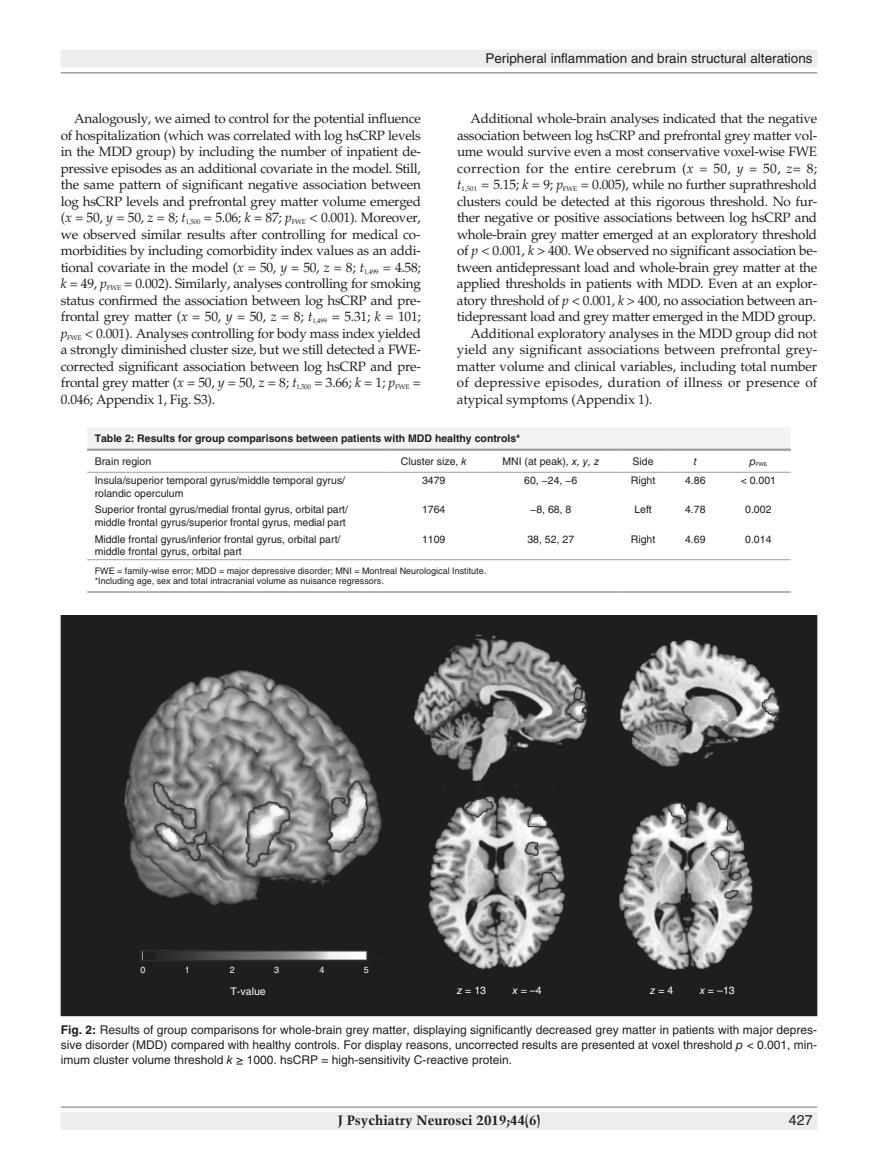
<style>
.page{position:relative;width:878px;height:1175px;background:#fff}
.page>*{position:absolute;margin:0;border:0;box-sizing:border-box;transform-origin:0 0}
.t1{font:14.25px "Helvetica LT Std";color:#1d1e1f}
.t2{font:13.5px/16.5px "Palatino LT Std";letter-spacing:-.02em;color:#1d1e1f;text-align:justify}
.t3{font:13.5px "Palatino LT Std";letter-spacing:.005em;color:#1d1e1f}
.t4{font:13.5px "Helvetica LT Std Roman 4";color:#1d1e1f}
.t5{font:13.5px "Palatino LT Std";letter-spacing:.015em;color:#1d1e1f}
.t6{font:13.5px "Palatino LT Std";letter-spacing:.025em;color:#1d1e1f}
.t7{font:700 13.5px "Trump Mediaeval LT Std";color:#1d1e1f}
.t8{font:12px/15px "Helvetica LT Std";color:#1d1e1f;text-align:justify}
.t9{font:10.5px/12.6px "Helvetica LT Std";color:#1d1e1f}
.t10{font:700 10.5px "Helvetica LT Std";color:#1d1e1f}
.t11{font:10.5px "Helvetica LT Std Roman 6";letter-spacing:.005em;color:#fff}
.t12{font:italic 10.5px "Helvetica LT Std";color:#1d1e1f}
.t13{font:9px/10.8px "Helvetica LT Std";color:#1d1e1f}
.t14{font:9px "Helvetica LT Std Roman 6";color:#fff}
.t15{font:5.25px "Helvetica LT Std";color:#1d1e1f}
.s1{font-style:italic}
.s2{font-family:"Helvetica LT Std";font-style:italic}
.s3{font-weight:700}
</style>
<div class="page">
<div style="left:61px;top:50px;width:756px;height:18px;background:#ededed"></div>
<hr style="left:61px;top:72px;width:756px;height:2px;background:#9e9e9e">
<div style="left:61px;top:1112px;width:756px;height:18px;background:#ededed"></div>
<hr style="left:61px;top:1106px;width:756px;height:1px;background:#9e9e9e">
<div style="left:88px;top:428px;width:702px;height:20px;background:#f3f3f3"></div>
<hr style="left:87px;top:472px;width:300px;height:1px;background:#9e9e9e">
<hr style="left:387px;top:472px;width:93px;height:1px;background:#9e9e9e">
<hr style="left:621px;top:472px;width:43px;height:1px;background:#9e9e9e">
<hr style="left:664px;top:472px;width:62px;height:1px;background:#9e9e9e">
<hr style="left:726px;top:448px;width:64px;height:3px;background:#9e9e9e">
<hr style="left:726px;top:472px;width:64px;height:1px;background:#9e9e9e">
<hr style="left:87px;top:559px;width:300px;height:1px;background:#9e9e9e">
<hr style="left:387px;top:559px;width:93px;height:1px;background:#9e9e9e">
<hr style="left:480px;top:559px;width:141px;height:1px;background:#9e9e9e">
<hr style="left:621px;top:559px;width:43px;height:1px;background:#9e9e9e">
<hr style="left:664px;top:559px;width:62px;height:1px;background:#9e9e9e">
<hr style="left:726px;top:559px;width:64px;height:1px;background:#9e9e9e">
<hr style="left:87px;top:591px;width:300px;height:1px;background:#9e9e9e">
<hr style="left:387px;top:591px;width:93px;height:1px;background:#9e9e9e">
<hr style="left:480px;top:591px;width:141px;height:1px;background:#9e9e9e">
<hr style="left:621px;top:591px;width:43px;height:1px;background:#9e9e9e">
<hr style="left:664px;top:591px;width:62px;height:1px;background:#9e9e9e">
<hr style="left:726px;top:591px;width:64px;height:1px;background:#9e9e9e">
<hr style="left:87px;top:448px;width:300px;height:3px;background:#9e9e9e">
<hr style="left:387px;top:448px;width:93px;height:3px;background:#9e9e9e">
<hr style="left:621px;top:448px;width:43px;height:3px;background:#9e9e9e">
<hr style="left:664px;top:448px;width:62px;height:3px;background:#9e9e9e">
<hr style="left:480px;top:448px;width:141px;height:3px;background:#9e9e9e">
<hr style="left:480px;top:472px;width:141px;height:1px;background:#9e9e9e">
<img style="left:63px;top:617px;width:752px;height:397px">
<p class="t4" style="left:485px;top:50px;width:329px">Peripheral inflammation and brain structural alterations</p>
<p class="t2" style="left:61px;top:110px;width:362px;text-indent:14px">Analogously, we aimed to control for the potential influence of hospitalization (which was correlated with log hsCRP levels in the MDD group) by including the number of inpatient de&shy;pressive episodes as an additional covariate in the model. Still, the same pattern of significant negative association between log hsCRP levels and prefrontal grey matter volume emerged (<span class="s1">x</span> = 50, <span class="s1">y</span> = 50, <span class="s1">z</span> = 8; <span class="s1">t</span><sub>1,500</sub> = 5.06; <span class="s1">k</span> = 87; <span class="s1">p</span><sub>FWE</sub> &lt; 0.001). Moreover, we observed similar results after controlling for medical co&shy;morbidities by including comorbidity index values as an addi&shy;tional covariate in the model (<span class="s1">x</span> = 50, <span class="s1">y</span> = 50, <span class="s1">z</span> = 8; <span class="s1">t</span><sub>1,499</sub> = 4.58; <span class="s1">k</span> = 49, <span class="s1">p</span><sub>FWE</sub> = 0.002). Similarly, analyses controlling for smoking status confirmed the association between log hsCRP and pre&shy;frontal grey matter (<span class="s1">x</span> = 50, <span class="s1">y</span> = 50, <span class="s1">z</span> = 8; <span class="s1">t</span><sub>1,499</sub> = 5.31; <span class="s1">k</span> = 101; <span class="s1">p</span><sub>FWE</sub> &lt; 0.001). Analyses controlling for body mass index yielded a strongly diminished cluster size, but we still detected a FWE&shy;corrected significant association between log hsCRP and pre&shy;frontal grey matter (<span class="s1">x</span> = 50, <span class="s1">y</span> = 50, <span class="s1">z</span> = 8; <span class="s1">t</span><sub>1,500</sub> = 3.66; <span class="s1">k</span> = 1; <span class="s1">p</span><sub>FWE</sub> = 0.046; Appendix 1, Fig. S3).</p>
<p class="t2" style="left:470px;top:110px;width:348px">Additional whole-brain analyses indicated that the negative</p>
<p class="t2" style="left:457px;top:127px;width:361px">association between log hsCRP and prefrontal grey matter vol-</p>
<p class="t2" style="left:457px;top:143px;width:362px">ume would survive even a most conservative voxel-wise FWE</p>
<p class="t6" style="left:457px;top:160px;width:362px">correction for the entire cerebrum (<span class="s1">x</span> = 50, <span class="s1">y</span> = 50, <span class="s1">z</span>= 8;</p>
<p class="t2" style="left:457px;top:176px;width:361px"><span class="s1">t</span><sub>1,501</sub> = 5.15; <span class="s1">k</span> = 9; <span class="s1">p</span><sub>FWE</sub> = 0.005), while no further suprathreshold</p>
<p class="t2" style="left:457px;top:193px;width:362px">clusters could be detected at this rigorous threshold. No fur-</p>
<p class="t2" style="left:457px;top:209px;width:361px">ther negative or positive associations between log hsCRP and</p>
<p class="t2" style="left:457px;top:226px;width:362px">whole-brain grey matter emerged at an exploratory threshold</p>
<p class="t2" style="left:457px;top:242px;width:361px">of <span class="s1">p</span> &lt; 0.001, <span class="s1">k</span> &gt; 400. We observed no significant association be-</p>
<p class="t2" style="left:457px;top:259px;width:362px">tween antidepressant load and whole-brain grey matter at the</p>
<p class="t2" style="left:457px;top:275px;width:362px">applied thresholds in patients with MDD. Even at an explor-</p>
<p class="t2" style="left:457px;top:292px;width:362px">atory threshold of <span class="s1">p</span> &lt; 0.001, <span class="s1">k</span> &gt; 400, no association between an-</p>
<p class="t2" style="left:457px;top:308px;width:361px">tidepressant load and grey matter emerged in the MDD group.</p>
<p class="t2" style="left:470px;top:325px;width:348px">Additional exploratory analyses in the MDD group did not</p>
<p class="t3" style="left:457px;top:341px;width:362px">yield any significant associations between prefrontal grey-</p>
<p class="t2" style="left:457px;top:358px;width:361px">matter volume and clinical variables, including total number</p>
<p class="t5" style="left:457px;top:374px;width:362px">of depressive episodes, duration of illness or presence of</p>
<p class="t2" style="left:457px;top:391px;width:197px">atypical symptoms (Appendix 1).</p>
<p class="t10" style="left:95px;top:432px;width:427px">Table 2: Results for group comparisons between patients with MDD healthy controls*</p>
<p class="t9" style="left:95px;top:455px;width:58px">Brain region</p>
<p class="t9" style="left:401px;top:455px;width:67px">Cluster size, <span class="s1">k</span></p>
<p class="t9" style="left:502px;top:455px;width:98px">MNI (at peak), <span class="s1">x, y, z</span></p>
<p class="t9" style="left:632px;top:455px;width:23px">Side</p>
<p class="t12" style="left:693px;top:455px;width:4px">t</p>
<p class="t15" style="left:749px;top:461px;width:20px"><sup>p</sup>FWE</p>
<p class="t9" style="left:95px;top:474px;width:252px">Insula/superior temporal gyrus/middle temporal gyrus/ rolandic operculum</p>
<p class="t9" style="left:422px;top:474px;width:25px">3479</p>
<p class="t9" style="left:524px;top:474px;width:55px">60, −24, −6</p>
<p class="t9" style="left:630px;top:474px;width:26px">Right</p>
<p class="t9" style="left:685px;top:474px;width:22px">4.86</p>
<p class="t9" style="left:740px;top:474px;width:37px">&lt; 0.001</p>
<p class="t9" style="left:95px;top:503px;width:255px">Superior frontal gyrus/medial frontal gyrus, orbital part/ middle frontal gyrus/superior frontal gyrus, medial part</p>
<p class="t9" style="left:422px;top:503px;width:25px">1764</p>
<p class="t9" style="left:530px;top:503px;width:43px">−8, 68, 8</p>
<p class="t9" style="left:634px;top:503px;width:19px">Left</p>
<p class="t9" style="left:685px;top:503px;width:22px">4.78</p>
<p class="t9" style="left:745px;top:503px;width:28px">0.002</p>
<p class="t9" style="left:95px;top:532px;width:247px">Middle frontal gyrus/inferior frontal gyrus, orbital part/ middle frontal gyrus, orbital part</p>
<p class="t9" style="left:422px;top:532px;width:25px">1109</p>
<p class="t9" style="left:527px;top:532px;width:48px">38, 52, 27</p>
<p class="t9" style="left:630px;top:532px;width:26px">Right</p>
<p class="t9" style="left:685px;top:532px;width:22px">4.69</p>
<p class="t9" style="left:745px;top:532px;width:28px">0.014</p>
<p class="t13" style="left:95px;top:565px;width:393px">FWE = family-wise error; MDD = major depressive disorder; MNI = Montreal Neurological Institute. *Including age, sex and total intracranial volume as nuisance regressors.</p>
<p class="t14" style="left:140px;top:964px;width:7px">0</p>
<p class="t14" style="left:185px;top:964px;width:7px">1</p>
<p class="t14" style="left:230px;top:964px;width:7px">2</p>
<p class="t14" style="left:274px;top:964px;width:7px">3</p>
<p class="t11" style="left:230px;top:985px;width:37px">T-value</p>
<p class="t11" style="left:457px;top:984px;width:31px"><span class="s2">z</span> = 13</p>
<p class="t11" style="left:512px;top:984px;width:31px"><span class="s2">x</span> = –4</p>
<p class="t11" style="left:650px;top:984px;width:25px"><span class="s2">z</span> = 4</p>
<p class="t11" style="left:699px;top:984px;width:36px"><span class="s2">x</span> = –13</p>
<p class="t14" style="left:319px;top:964px;width:7px">4</p>
<p class="t14" style="left:364px;top:964px;width:7px">5</p>
<p class="t8" style="left:61px;top:1022px;width:758px"><span class="s3">Fig. 2:</span> Results of group comparisons for whole-brain grey matter, displaying significantly decreased grey matter in patients with major depres&shy;sive disorder (MDD) compared with healthy controls. For display reasons, uncorrected results are presented at voxel threshold <span class="s1">p</span> &lt; 0.001, min&shy;imum cluster volume threshold <span class="s1">k</span> ≥ 1000. hsCRP = high-sensitivity C-reactive protein.</p>
<p class="t7" style="left:337px;top:1112px;width:204px">J Psychiatry Neurosci 2019;44(6)</p>
<p class="t1" style="left:788px;top:1112px;width:25px">427</p>
</div>
